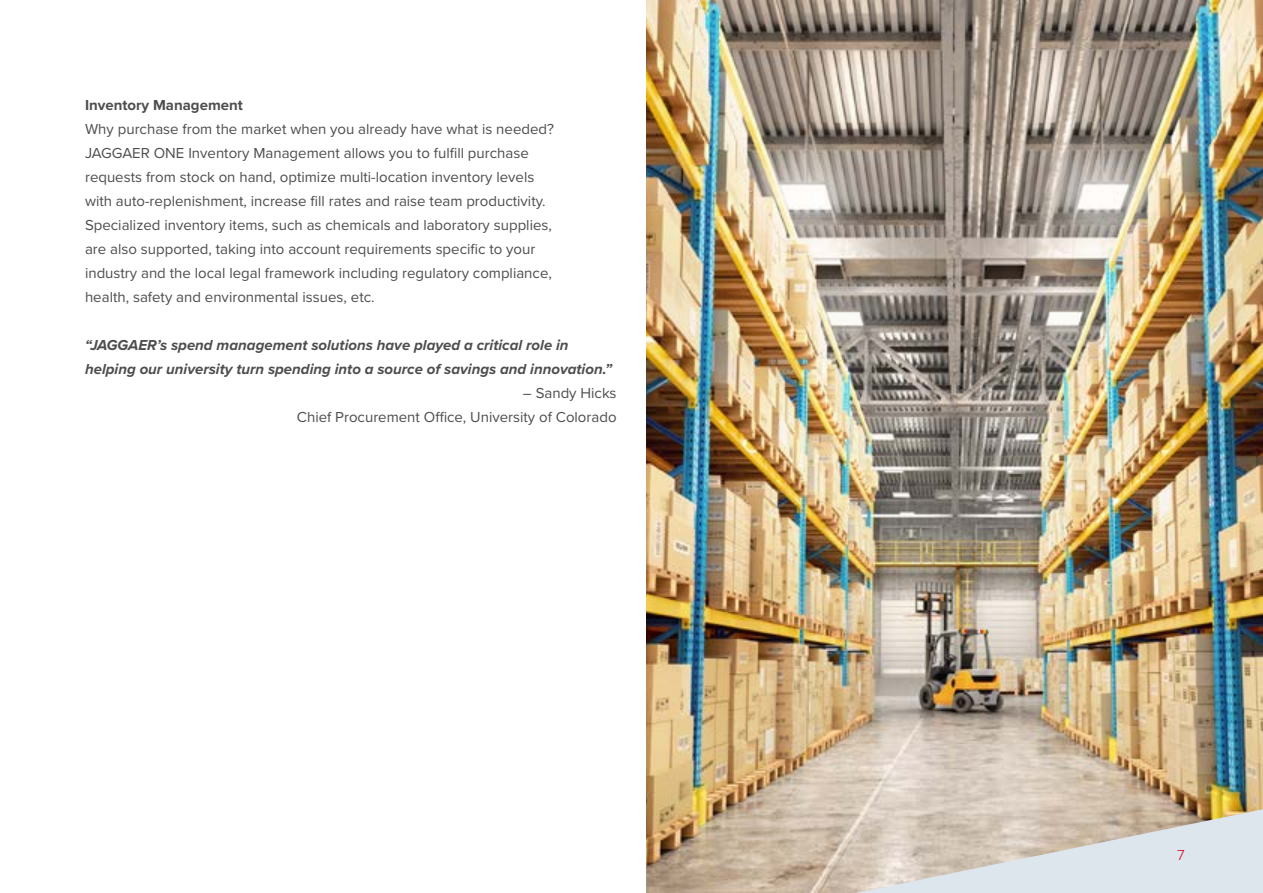
<style>
.page{position:relative;width:1263px;height:893px;background:#fff}
.page>*{position:absolute;margin:0;border:0;box-sizing:border-box;transform-origin:0 0}
.t1{font:15px/24px "Proxima Nova";color:#4d4d4d}
.t2{font:italic 700 15px/24px "Proxima Nova";color:#4d4d4d}
.t3{font:700 15px "Proxima Nova";color:#4d4d4d}
.t4{font:300 15px "Proxima Nova";color:#d6001c}
</style>
<div class="page">
<img style="left:646px;top:0;width:617px;height:893px">
<svg style="left:856px;top:809px;width:407px;height:84px"></svg>
<p class="t3" style="left:85px;top:94px;width:159px">Inventory Management</p>
<p class="t1" style="left:85px;top:116px;width:470px">Why purchase from the market when you already have what is needed?<br>JAGGAER ONE Inventory Management allows you to fulfill purchase requests from stock on hand, optimize multi-location inventory levels with auto-replenishment, increase fill rates and raise team productivity.<br>Specialized inventory items, such as chemicals and laboratory supplies, are also supported, taking into account requirements specific to your industry and the local legal framework including regulatory compliance, health, safety and environmental issues, etc.</p>
<p class="t2" style="left:85px;top:332px;width:529px">“JAGGAER s’ spend management solutions have played a critical role in helping our university turn spending into a source of savings and innovation “.</p>
<p class="t1" style="left:297px;top:380px;width:321px;text-align:right">– Sandy Hicks<br>Chief Procurement Office, University of Colorado</p>
<p class="t4" style="left:1177px;top:844px;width:9px">7</p>
</div>
